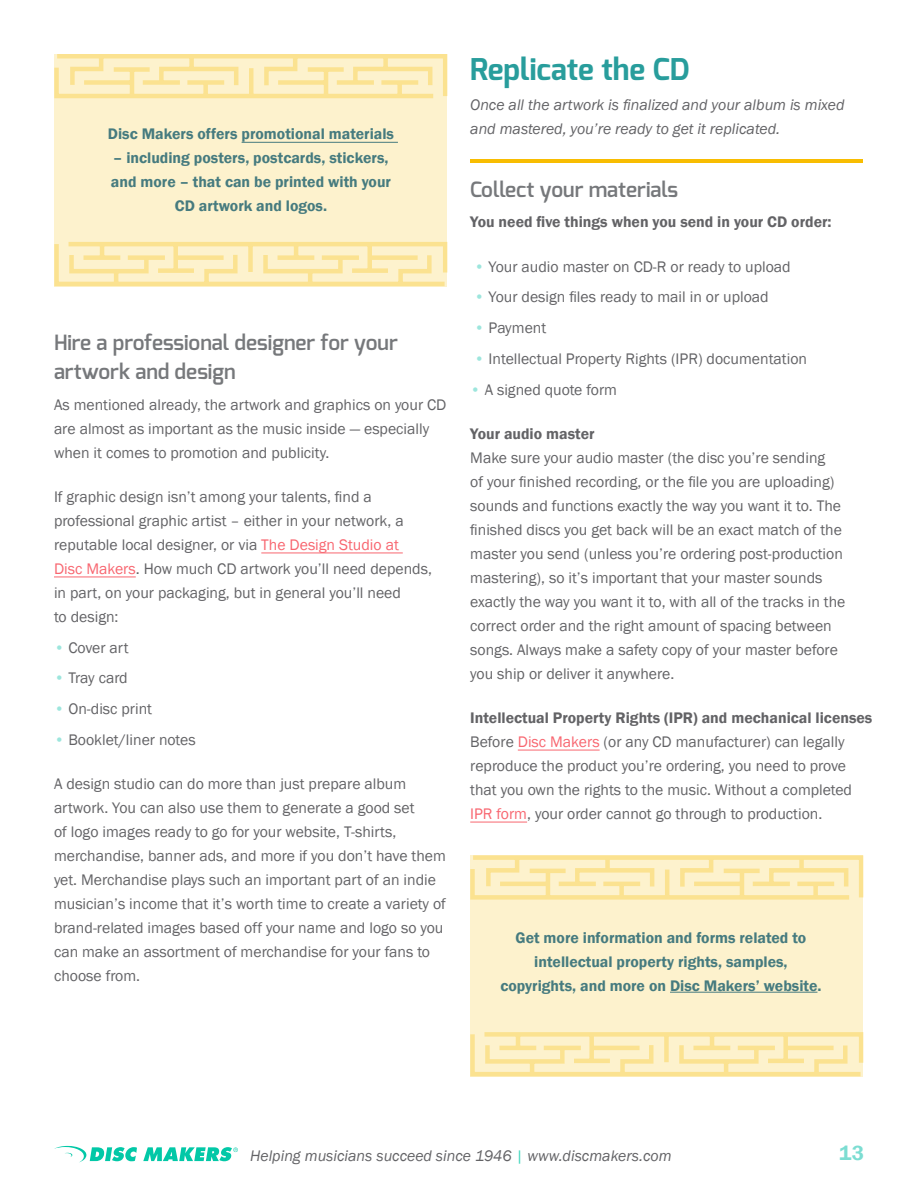
<style>
.page{position:relative;width:918px;height:1188px;background:#fff}
.page>*{position:absolute;margin:0;border:0;box-sizing:border-box;transform-origin:0 0}
.HeadingGR{font:700 30px "Exo";color:#289d9c}
.Subheading{font:600 21px/28.5px "Exo";color:#76787b}
.t1{font:600 21px "Franklin Gothic";color:#7cddd2}
.body{font:15.75px/24px "Franklin Gothic";color:#636366}
.Callout{font:600 15.75px/24px "Franklin Gothic";color:#467b7f;text-align:center}
.bullet_list{font:15.75px "Franklin Gothic";color:#636366}
.Section_Blurb{font:italic 15.75px/24px "Franklin Gothic";color:#636366}
.body-2{font:600 15.75px "Franklin Gothic";color:#636366}
.bullet_list-last_lin{font:15.75px "Franklin Gothic";color:#636366}
.s1{color:#f86670}
.s2{color:#9de6dd}
.s3{font-weight:600}
.s4{color:#41d6bd}
</style>
<div class="page">
<svg style="left:54px;top:1146px;width:184px;height:17px"></svg>
<hr style="left:261px;top:553px;width:142px;height:1px;background:#f86670">
<hr style="left:54px;top:577px;width:82px;height:1px;background:#f86670">
<div style="left:54px;top:54px;width:393px;height:232px;background:#fdf2cd"></div>
<div style="left:470px;top:855px;width:393px;height:221px;background:#fdf2cd"></div>
<svg style="left:54px;top:242px;width:394px;height:45px"></svg>
<svg style="left:470px;top:1032px;width:394px;height:45px"></svg>
<svg style="left:54px;top:54px;width:394px;height:45px"></svg>
<svg style="left:470px;top:855px;width:394px;height:45px"></svg>
<hr style="left:242px;top:142px;width:156px;height:1px;background:#467b7f">
<hr style="left:518px;top:750px;width:82px;height:1px;background:#f86670">
<hr style="left:470px;top:822px;width:57px;height:1px;background:#f86670">
<hr style="left:670px;top:992px;width:147px;height:1px;background:#467b7f">
<hr style="left:470px;top:159px;width:392px;height:3px;background:#f8bd01">
<p class="Callout" style="left:108px;top:122px;width:288px">Disc Makers offers promotional materials</p>
<p class="Callout" style="left:111px;top:146px;width:282px">– including posters, postcards, stickers, and more – that can be printed with your<br>CD artwork and logos.</p>
<p class="Subheading" style="left:54px;top:329px;width:345px">Hire a professional designer for your artwork and design</p>
<p class="body" style="left:54px;top:393px;width:394px">As mentioned already, the artwork and graphics on your CD are almost as important as the music inside — especially when it comes to promotion and publicity.</p>
<p class="body" style="left:54px;top:485px;width:379px">If graphic design isn’t among your talents, find a professional graphic artist – either in your network, a reputable local designer, or via <span class="s1">The Design Studio at<br>Disc Makers</span>. How much CD artwork you’ll need depends, in part, on your packaging, but in general you’ll need<br>to design:</p>
<p class="bullet_list" style="left:54px;top:638px;width:76px"><span class="s2">•</span> Cover art</p>
<p class="bullet_list" style="left:54px;top:668px;width:75px"><span class="s2">•</span> Tray card</p>
<p class="bullet_list" style="left:54px;top:699px;width:100px"><span class="s2">•</span> On-disc print</p>
<p class="bullet_list-last_lin" style="left:54px;top:730px;width:143px"><span class="s2">•</span> Booklet/liner notes</p>
<p class="body" style="left:54px;top:772px;width:394px">A design studio can do more than just prepare album artwork. You can also use them to generate a good set<br>of logo images ready to go for your website, T-shirts, merchandise, banner ads, and more if you don’t have them yet. Merchandise plays such an important part of an indie musician’s income that it’s worth time to create a variety of brand-related images based off your name and logo so you can make an assortment of merchandise for your fans to choose from.</p>
<p class="HeadingGR" style="left:470px;top:49px;width:221px">Replicate the CD</p>
<p class="Section_Blurb" style="left:470px;top:93px;width:376px">Once all the artwork is finalized and your album is mixed and mastered, you’re ready to get it replicated.</p>
<p class="Subheading" style="left:470px;top:175px;width:209px">Collect your materials</p>
<p class="body-2" style="left:470px;top:212px;width:363px">You need five things when you send in your CD order:</p>
<p class="bullet_list" style="left:474px;top:257px;width:318px"><span class="s2">•</span> Your audio master on CD-R or ready to upload</p>
<p class="bullet_list" style="left:474px;top:287px;width:296px"><span class="s2">•</span> Your design files ready to mail in or upload</p>
<p class="bullet_list" style="left:474px;top:318px;width:74px"><span class="s2">•</span> Payment</p>
<p class="bullet_list" style="left:474px;top:349px;width:334px"><span class="s2">•</span> Intellectual Property Rights (IPR) documentation</p>
<p class="bullet_list-last_lin" style="left:470px;top:380px;width:148px"><span class="s2">•</span> A signed quote form</p>
<p class="body" style="left:470px;top:422px;width:377px"><span class="s3">Your audio master<br></span>Make sure your audio master (the disc you’re sending<br>of your finished recording, or the file you are uploading) sounds and functions exactly the way you want it to. The finished discs you get back will be an exact match of the master you send (unless you’re ordering post-production mastering), so it’s important that your master sounds exactly the way you want it to, with all of the tracks in the correct order and the right amount of spacing between songs. Always make a safety copy of your master before you ship or deliver it anywhere.</p>
<p class="body" style="left:470px;top:706px;width:404px"><span class="s3">Intellectual Property Rights (IPR) and mechanical licenses </span>Before <span class="s1">Disc Makers</span> (or any CD manufacturer) can legally reproduce the product you’re ordering, you need to prove that you own the rights to the music. Without a completed <span class="s1">IPR form</span>, your order cannot go through to production.</p>
<p class="Callout" style="left:500px;top:926px;width:323px">Get more information and forms related to intellectual property rights, samples, copyrights, and more on Disc Makers’ website.</p>
<p class="Section_Blurb" style="left:250px;top:1144px;width:423px">Helping musicians succeed since 1946 <span class="s4">|</span> www.discmakers.com</p>
<h2 class="t1" style="left:839px;top:1140px;width:26px">13</h2>
</div>
